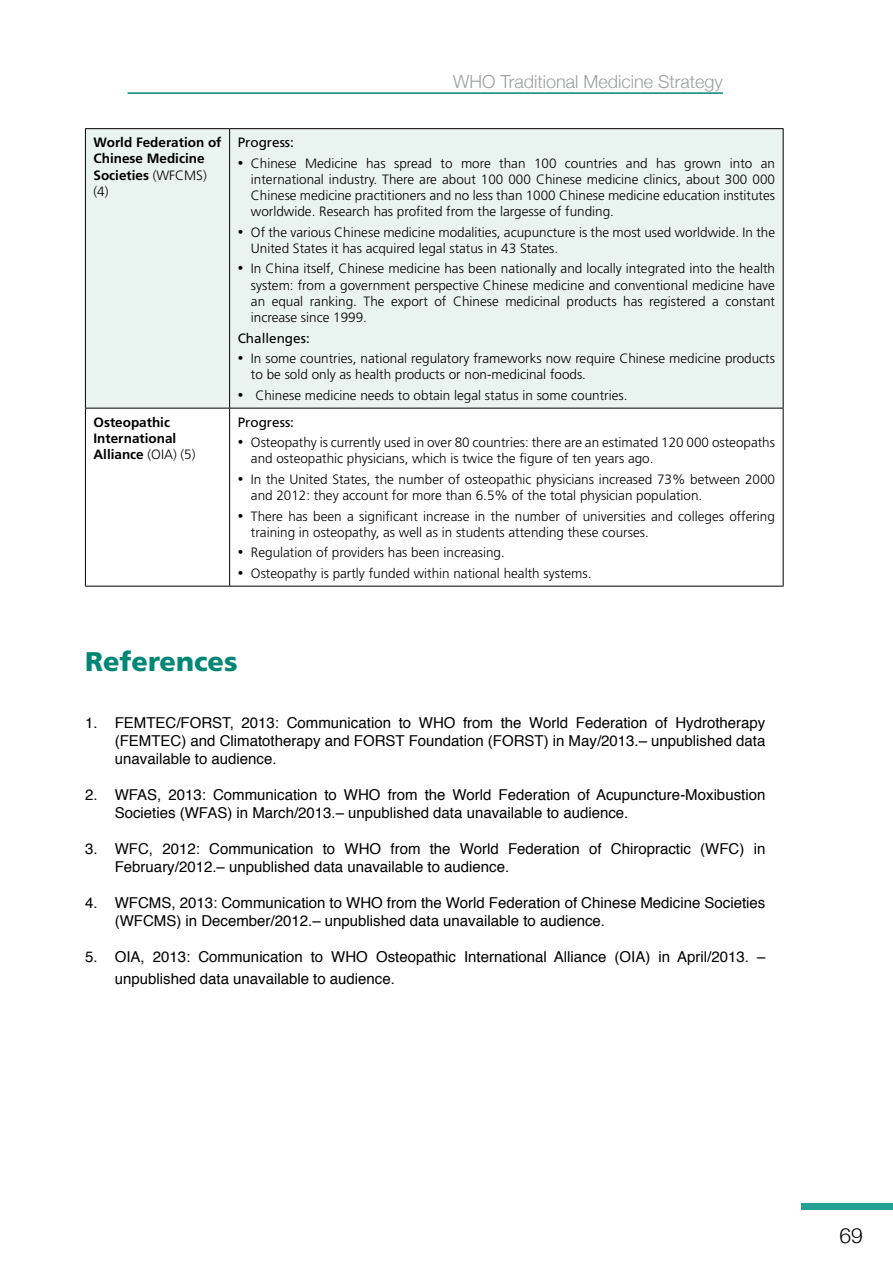
<style>
.page{position:relative;width:893px;height:1263px;background:#fff}
.page>*{position:absolute;margin:0;border:0;box-sizing:border-box;transform-origin:0 0}
.t1{font:900 27px "Frutiger LT Std";color:#008674}
.t2{font:300 21px "Helvetica Neue";color:#000}
.t3{font:300 18px "Helvetica Neue";color:#9c9e9f}
.t4{font:15px/18px "Helvetica";color:#000}
.t5{font:300 13.5px/16.2px "Frutiger LT Std";color:#000}
.t6{font:700 13.5px/16.2px "Frutiger LT Std";color:#000}
.t7{font:13.5px "Frutiger LT Std";color:#000}
.s1{font-weight:300}
.s2{font-family:"Times New Roman";font-weight:400;font-size:15.75px}
</style>
<div class="page">
<div style="left:802px;top:1203px;width:91px;height:7px;background:#24a192"></div>
<hr style="left:128px;top:92px;width:595px;height:2px;background:#008674">
<div style="left:86px;top:129px;width:697px;height:279px;background:#e9f3f0"></div>
<hr style="left:85px;top:128px;width:145px;height:1px;background:#000">
<hr style="left:85px;top:129px;width:1px;height:279px;background:#000">
<hr style="left:230px;top:128px;width:553px;height:1px;background:#000">
<hr style="left:229px;top:129px;width:1px;height:279px;background:#000">
<hr style="left:783px;top:129px;width:1px;height:279px;background:#000">
<hr style="left:85px;top:408px;width:145px;height:1px;background:#000">
<hr style="left:85px;top:408px;width:1px;height:178px;background:#000">
<hr style="left:230px;top:408px;width:553px;height:1px;background:#000">
<hr style="left:229px;top:408px;width:1px;height:178px;background:#000">
<hr style="left:783px;top:408px;width:1px;height:178px;background:#000">
<hr style="left:85px;top:586px;width:145px;height:1px;background:#000">
<hr style="left:230px;top:586px;width:553px;height:1px;background:#000">
<h3 class="t3" style="left:453px;top:67px;width:271px">WHO Traditional Medicine Strategy</h3>
<p class="t6" style="left:94px;top:135px;width:129px">World Federation of<br>Chinese Medicine<br>Societies <span class="s1">(WFCMS) (4)</span></p>
<p class="t7" style="left:238px;top:135px;width:58px">Progress:</p>
<p class="t5" style="left:251px;top:155px;width:526px;text-align:justify;text-indent:-13px"><span class="s2">•</span> Chinese Medicine has spread to more than 100 countries and has grown into an international industry. There are about 100 000 Chinese medicine clinics, about 300 000<br>Chinese medicine practitioners and no less than 1000 Chinese medicine education institutes worldwide. Research has profited from the largesse of funding.</p>
<p class="t5" style="left:251px;top:224px;width:526px;text-indent:-13px"><span class="s2">•</span> Of the various Chinese medicine modalities, acupuncture is the most used worldwide. In the<br>United States it has acquired legal status in 43 States.</p>
<p class="t5" style="left:251px;top:261px;width:526px;text-align:justify;text-indent:-13px"><span class="s2">•</span> In China itself, Chinese medicine has been nationally and locally integrated into the health system: from a government perspective Chinese medicine and conventional medicine have an equal ranking. The export of Chinese medicinal products has registered a constant increase since 1999.</p>
<p class="t7" style="left:238px;top:330px;width:74px">Challenges:</p>
<p class="t5" style="left:251px;top:350px;width:526px;text-indent:-13px"><span class="s2">•</span> In some countries, national regulatory frameworks now require Chinese medicine products to be sold only as health products or non-medicinal foods.</p>
<p class="t5" style="left:238px;top:387px;width:391px"><span class="s2">•</span> Chinese medicine needs to obtain legal status in some countries.</p>
<p class="t6" style="left:94px;top:414px;width:104px">Osteopathic<br>International<br>Alliance <span class="s1">(OIA) (5)</span></p>
<p class="t7" style="left:238px;top:414px;width:58px">Progress:</p>
<p class="t5" style="left:251px;top:435px;width:526px;text-indent:-13px"><span class="s2">•</span> Osteopathy is currently used in over 80 countries: there are an estimated 120 000 osteopaths and osteopathic physicians, which is twice the figure of ten years ago.</p>
<p class="t5" style="left:251px;top:471px;width:526px;text-indent:-13px"><span class="s2">•</span> In the United States, the number of osteopathic physicians increased 73% between 2000 and 2012: they account for more than 6.5% of the total physician population.</p>
<p class="t5" style="left:251px;top:508px;width:526px;text-indent:-13px"><span class="s2">•</span> There has been a significant increase in the number of universities and colleges offering training in osteopathy, as well as in students attending these courses.</p>
<p class="t5" style="left:238px;top:545px;width:269px"><span class="s2">•</span> Regulation of providers has been increasing.</p>
<p class="t5" style="left:238px;top:565px;width:355px"><span class="s2">•</span> Osteopathy is partly funded within national health systems.</p>
<h1 class="t1" style="left:85px;top:645px;width:154px">References</h1>
<p class="t4" style="left:115px;top:714px;width:652px;text-align:justify;text-indent:-30px">1. FEMTEC/FORST, 2013: Communication to WHO from the World Federation of Hydrotherapy (FEMTEC) and Climatotherapy and FORST Foundation (FORST) in May/2013.– unpublished data unavailable to audience.</p>
<p class="t4" style="left:115px;top:786px;width:652px;text-indent:-30px">2. WFAS, 2013: Communication to WHO from the World Federation of Acupuncture-Moxibustion<br>Societies (WFAS) in March/2013.– unpublished data unavailable to audience.</p>
<p class="t4" style="left:115px;top:840px;width:652px;text-indent:-30px">3. WFC, 2012: Communication to WHO from the World Federation of Chiropractic (WFC) in<br>February/2012.– unpublished data unavailable to audience.</p>
<p class="t4" style="left:115px;top:894px;width:652px;text-indent:-30px">4. WFCMS, 2013: Communication to WHO from the World Federation of Chinese Medicine Societies (WFCMS) in December/2012.– unpublished data unavailable to audience.</p>
<p class="t4" style="left:115px;top:946px;width:652px;line-height:21.6px;text-indent:-30px">5. OIA, 2013: Communication to WHO Osteopathic International Alliance (OIA) in April/2013. – unpublished data unavailable to audience.</p>
<h2 class="t2" style="left:839px;top:1218px;width:25px">69</h2>
</div>
